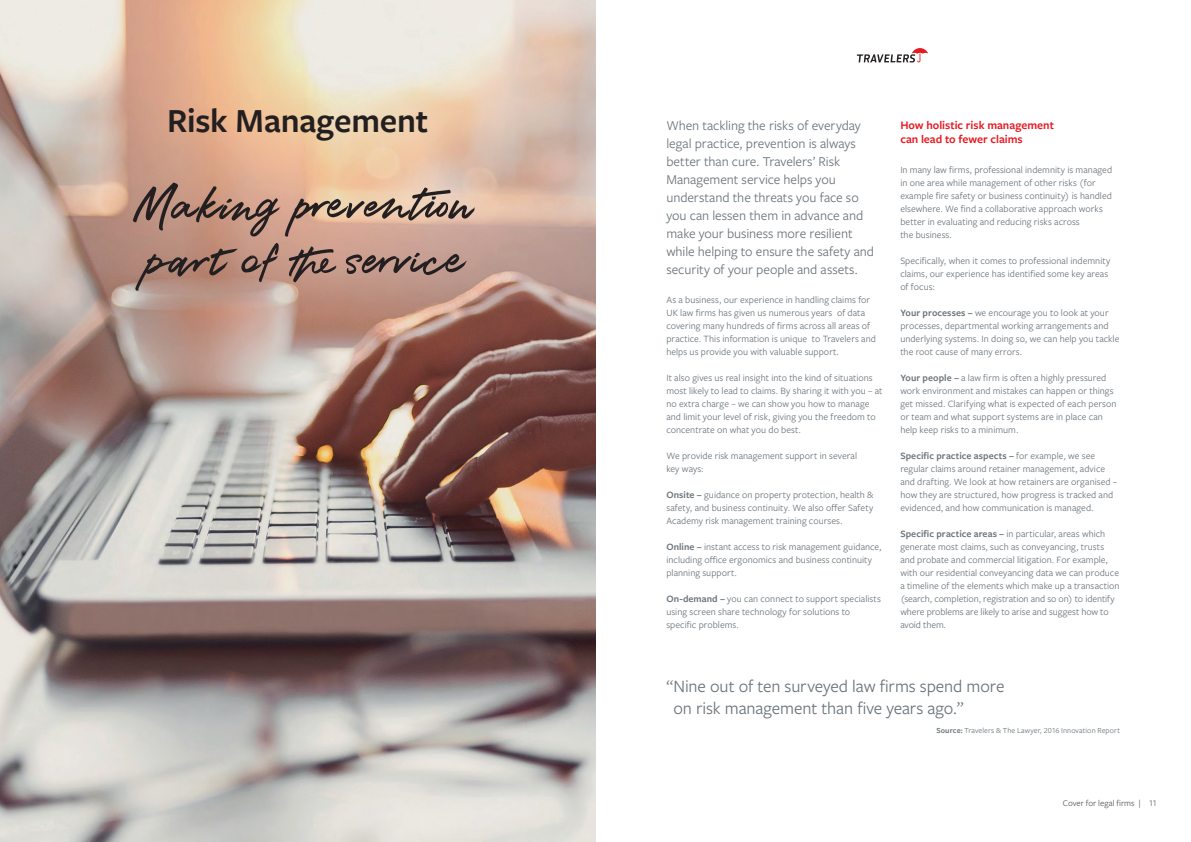
<style>
.page{position:relative;width:1191px;height:842px;background:#fff}
.page>*{position:absolute;margin:0;border:0;box-sizing:border-box;transform-origin:0 0}
.t1{font:55px/55px "Batterson";letter-spacing:.005em;color:#231f20}
.t2{font:600 35px "Freight Sans Pro";letter-spacing:-.005em;color:#231f20}
.t3{font:18px/22px "Freight Sans Pro";letter-spacing:-.005em;color:#6a747b}
.t4{font:14px/18px "Freight Sans Pro";letter-spacing:-.005em;color:#6a747b}
.t5{font:600 12px/14px "Freight Sans Pro";color:#e51a23}
.t6{font:10px/13px "Freight Sans Pro";letter-spacing:.005em;color:#6a747b}
.t7{font:9px "Freight Sans Pro";letter-spacing:-.005em;color:#57585a}
.t8{font:8px "Freight Sans Pro";letter-spacing:.01em;color:#6a747b}
.s1{font-weight:600}
</style>
<div class="page">
<svg style="left:857px;top:48px;width:71px;height:14px"></svg>
<img style="left:0;top:0;width:595px;height:842px">
<h2 class="t2" style="left:167px;top:97px;width:263px">Risk Management</h2>
<h1 class="t1" style="left:130px;top:170px;width:337px">Making prevention part of the service</h1>
<p class="t4" style="left:666px;top:116px;width:209px">When tackling the risks of everyday legal practice, prevention is always better than cure. Travelers’ Risk Management service helps you understand the threats you face so you can lessen them in advance and make your business more resilient while helping to ensure the safety and security of your people and assets.</p>
<p class="t6" style="left:666px;top:293px;width:211px">As a business, our experience in handling claims for UK law firms has given us numerous years of data covering many hundreds of firms across all areas of practice. This information is unique to Travelers and helps us provide you with valuable support.</p>
<p class="t6" style="left:666px;top:371px;width:218px">It also gives us real insight into the kind of situations most likely to lead to claims. By sharing it with you – at no extra charge – we can show you how to manage and limit your level of risk, giving you the freedom to concentrate on what you do best.</p>
<p class="t6" style="left:666px;top:449px;width:192px">We provide risk management support in several key ways:</p>
<p class="t6" style="left:666px;top:488px;width:209px;text-align:justify"><span class="s1">Onsite –</span> guidance on property protection, health &amp; safety, and business continuity. We also offer Safety Academy risk management training courses.</p>
<p class="t6" style="left:666px;top:540px;width:217px"><span class="s1">Online –</span> instant access to risk management guidance, including office ergonomics and business continuity planning support.</p>
<p class="t6" style="left:666px;top:592px;width:216px"><span class="s1">On-demand –</span> you can connect to support specialists using screen share technology for solutions to specific problems.</p>
<p class="t5" style="left:900px;top:118px;width:155px">How holistic risk management can lead to fewer claims</p>
<p class="t6" style="left:900px;top:163px;width:213px">In many law firms, professional indemnity is managed in one area while management of other risks (for example fire safety or business continuity) is handled elsewhere. We find a collaborative approach works better in evaluating and reducing risks across<br>the business.</p>
<p class="t6" style="left:900px;top:254px;width:211px">Specifically, when it comes to professional indemnity claims, our experience has identified some key areas of focus:</p>
<p class="t6" style="left:900px;top:306px;width:221px"><span class="s1">Your processes –</span> we encourage you to look at your processes, departmental working arrangements and underlying systems. In doing so, we can help you tackle the root cause of many errors.</p>
<p class="t6" style="left:900px;top:371px;width:218px"><span class="s1">Your people –</span> a law firm is often a highly pressured work environment and mistakes can happen or things get missed. Clarifying what is expected of each person or team and what support systems are in place can help keep risks to a minimum.</p>
<p class="t6" style="left:900px;top:449px;width:218px"><span class="s1">Specific practice aspects –</span> for example, we see regular claims around retainer management, advice and drafting. We look at how retainers are organised – how they are structured, how progress is tracked and evidenced, and how communication is managed.</p>
<p class="t6" style="left:900px;top:527px;width:221px"><span class="s1">Specific practice areas –</span> in particular, areas which generate most claims, such as conveyancing, trusts and probate and commercial litigation. For example, with our residential conveyancing data we can produce a timeline of the elements which make up a transaction (search, completion, registration and so on) to identify where problems are likely to arise and suggest how to avoid them.</p>
<h3 class="t3" style="left:673px;top:674px;width:333px;text-indent:-7px">“Nine out of ten surveyed law firms spend more on risk management than five years ago.”</h3>
<p class="t8" style="left:936px;top:725px;width:185px"><span class="s1">Source:</span> Travelers &amp; The Lawyer, 2016 Innovation Report</p>
<p class="t7" style="left:1063px;top:797px;width:95px">Cover for legal firms | 11</p>
</div>
